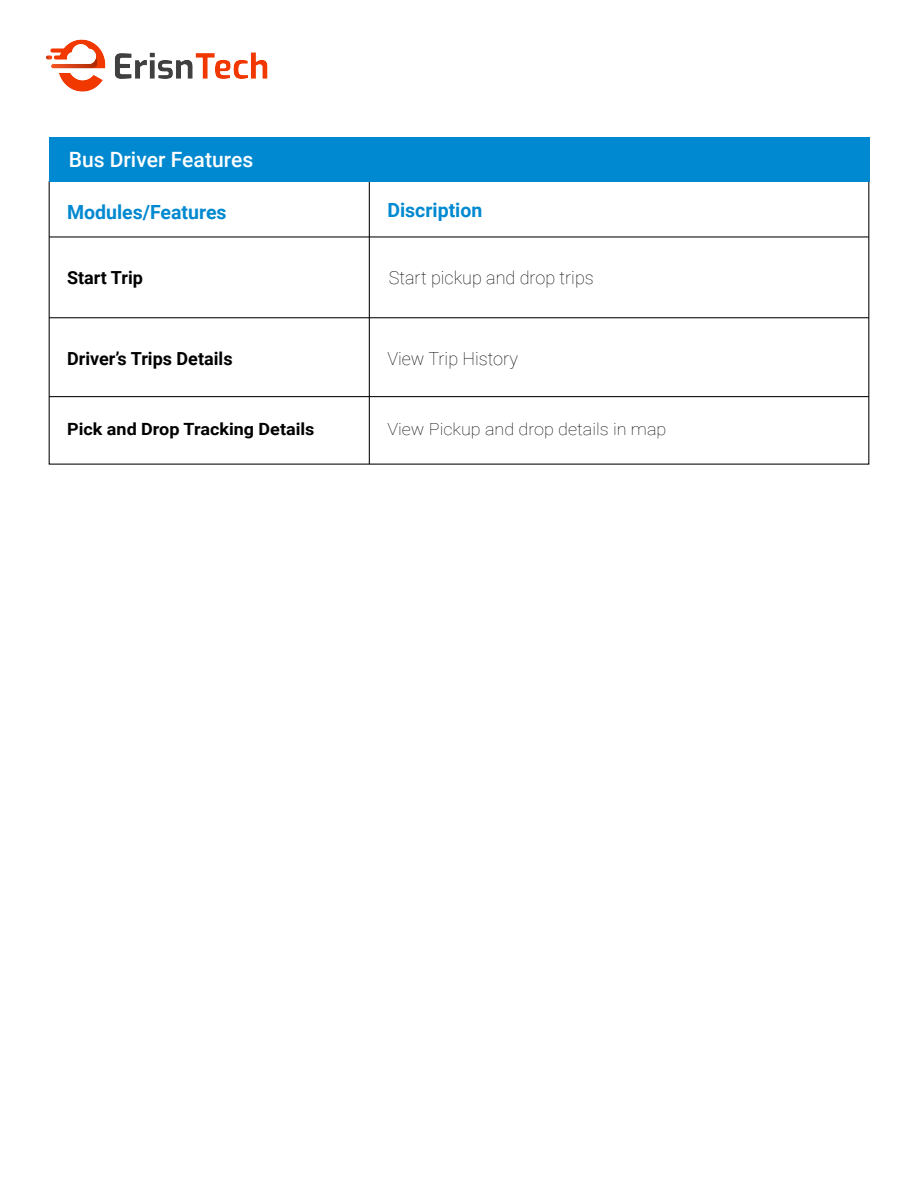
<style>
.page{position:relative;width:918px;height:1188px;background:#fff}
.page>*{position:absolute;margin:0;border:0;box-sizing:border-box;transform-origin:0 0}
.t1{font:500 21px "Roboto";color:#fff}
.t2{font:700 19.5px "Roboto";color:#0089d0}
.t3{font:100 18px "Roboto";color:#000}
.t4{font:700 18px "Roboto";color:#000}
.t5{font:700 16.8px "Roboto";color:#000;scale:1.07 1}
.t6{font:100 16.65px "Roboto";color:#000;scale:1.08 1}
</style>
<div class="page">
<hr style="left:49px;top:236px;width:820px;height:1px;background:#000">
<hr style="left:369px;top:181px;width:1px;height:283px;background:#000">
<hr style="left:49px;top:317px;width:820px;height:1px;background:#000">
<hr style="left:49px;top:396px;width:820px;height:1px;background:#000">
<div style="left:49px;top:138px;width:820px;height:44px;background:#0089d0"></div>
<img style="left:46px;top:39px;width:222px;height:53px">
<p class="t1" style="left:69px;top:145px;width:186px">Bus Driver Features</p>
<p class="t2" style="left:67px;top:198px;width:161px">Modules/Features</p>
<p class="t2" style="left:387px;top:197px;width:96px">Discription</p>
<p class="t4" style="left:67px;top:265px;width:77px">Start Trip</p>
<p class="t3" style="left:389px;top:265px;width:206px">Start pickup and drop trips</p>
<p class="t4" style="left:67px;top:346px;width:167px">Driver’s Trips Details</p>
<p class="t5" style="left:67px;top:417px;width:233px">Pick and Drop Tracking Details</p>
<p class="t3" style="left:387px;top:346px;width:132px">View Trip History</p>
<p class="t6" style="left:387px;top:417px;width:260px">View Pickup and drop details in map</p>
</div>
